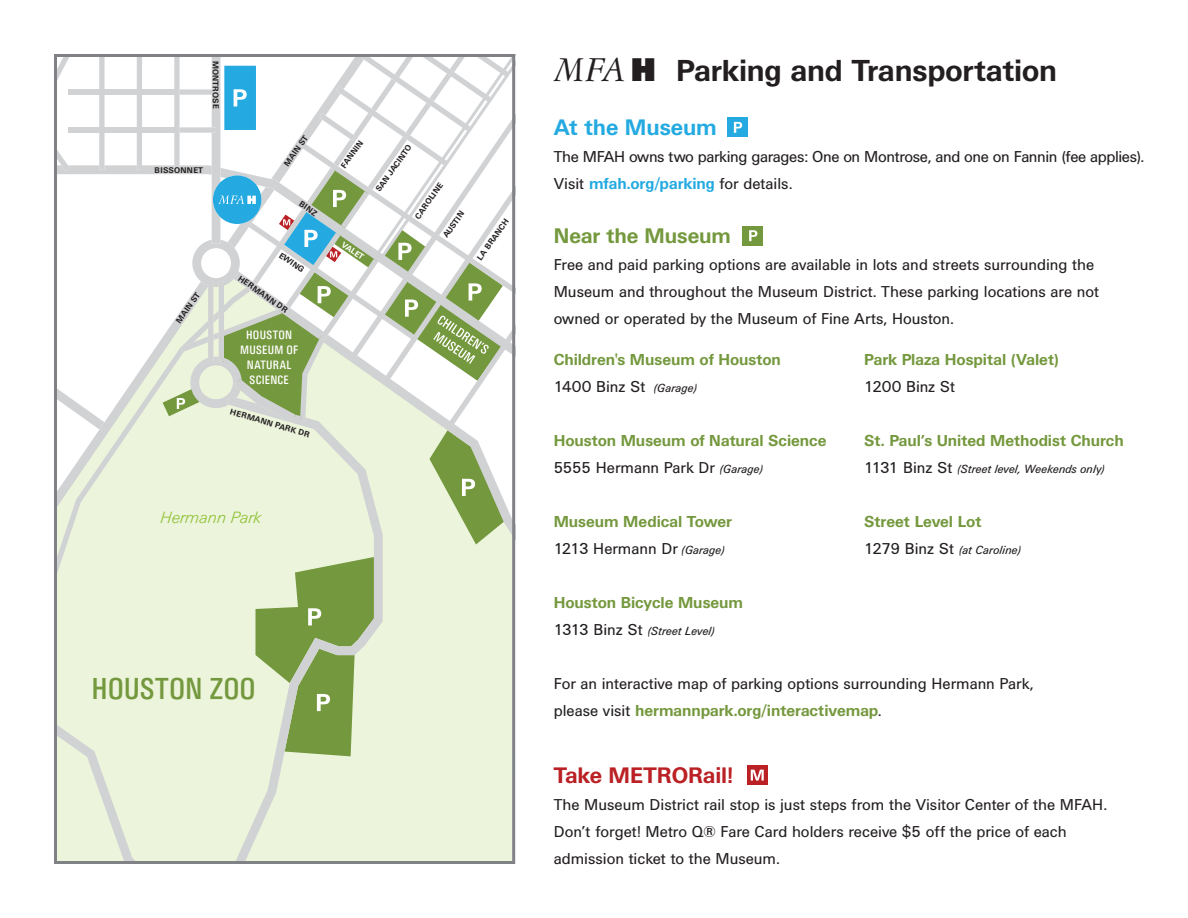
<style>
.page{position:relative;width:1188px;height:918px;background:#fff}
.page>*{position:absolute;margin:0;border:0;box-sizing:border-box;transform-origin:0 0}
.t1{font:700 34.5px "Univers Houston";letter-spacing:-.005em;color:#231f20}
.t2{font:30px "Univers Condensed BQ";color:#74983d}
.t3{font:700 25.5px "Univers Houston";letter-spacing:-.005em;color:#ba2024}
.t4{font:700 25.5px "Univers Houston";letter-spacing:-.005em;color:#24aae1}
.t5{font:700 24px "Univers Houston";color:#74983d}
.t6{font:italic 300 18.75px "Univers Houston";color:#99ca3b}
.t7{font:18px/27px "Univers Houston";letter-spacing:-.005em;color:#231f20}
.t8{font:700 18px/27px "Univers Houston";color:#74983d}
.t9{font:18px/27px "Univers Houston";letter-spacing:-.025em;color:#231f20}
.t10{font:italic 13.5px "Univers Houston";color:#231f20}
.t11{font:12px/15px "Univers Condensed BQ";letter-spacing:.025em;color:#fff;text-align:center}
.t12{font:700 9.3px "Univers Houston";letter-spacing:.02em;color:#231f20}
.t13{font:700 9.3px "Univers Houston";color:#fff}
.s1{font-family:"Garam Houston";font-weight:400;font-style:italic;font-size:37.5px}
.s2{font-weight:700;color:#24aae1}
.s3{font-weight:400;color:#231f20}
.s4{font-weight:400;font-style:italic;font-size:13.5px;color:#231f20}
.s5{font-style:normal;font-size:18px}
.s6{font-weight:700;color:#74983d}
</style>
<div class="page">
<svg style="left:54px;top:54px;width:461px;height:810px;fill:#ecf4dc"></svg>
<div style="left:727px;top:118px;width:20px;height:19px;background:#24aae1"></div>
<svg style="left:734px;top:122px;width:8px;height:11px"></svg>
<div style="left:742px;top:226px;width:21px;height:19px;background:#74983d"></div>
<div style="left:747px;top:765px;width:20px;height:20px;background:#ba2024"></div>
<svg style="left:749px;top:230px;width:8px;height:11px"></svg>
<svg style="left:751px;top:770px;width:13px;height:11px"></svg>
<p class="t12" style="left:220px;top:61px;width:49px;rotate:90deg">MONTROSE</p>
<p class="t12" style="left:155px;top:166px;width:50px">BISSONNET</p>
<p class="t12" style="left:174px;top:320px;width:37px;rotate:-55deg">MAIN ST</p>
<p class="t12" style="left:282px;top:163px;width:37px;rotate:-55deg">MAIN ST</p>
<p class="t12" style="left:374px;top:188px;width:57px;rotate:-55deg">SAN JACINTO</p>
<p class="t12" style="left:339px;top:164px;width:33px;rotate:-55deg">FANNIN</p>
<p class="t12" style="left:413px;top:215px;width:44px;rotate:-55deg">CAROLINE</p>
<p class="t12" style="left:303px;top:199px;width:21px;rotate:35deg">BINZ</p>
<p class="t12" style="left:441px;top:234px;width:32px;rotate:-55deg">AUSTIN</p>
<p class="t12" style="left:283px;top:250px;width:30px;rotate:35deg">EWING</p>
<p class="t12" style="left:242px;top:274px;width:60px;rotate:35deg">HERMANN DR</p>
<p class="t11" style="left:240px;top:328px;width:59px">HOUSTON<br>MUSEUM OF<br>NATURAL<br>SCIENCE</p>
<p class="t12" style="left:232px;top:407px;width:84px;rotate:17deg">HERMANN PARK DR</p>
<p class="t13" style="left:345px;top:240px;width:27px;rotate:35deg">VALET</p>
<p class="t12" style="left:475px;top:256px;width:50px;rotate:-55deg">LA BRANCH</p>
<p class="t6" style="left:161px;top:509px;width:102px">Hermann Park</p>
<h2 class="t2" style="left:92px;top:673px;width:166px">HOUSTON ZOO</h2>
<h1 class="t1" style="left:554px;top:54px;width:505px"><span class="s1">µ˙</span>Parking and Transportation</h1>
<h3 class="t4" style="left:554px;top:115px;width:165px">At the Museum</h3>
<p class="t9" style="left:554px;top:143px;width:592px">The MFAH owns two parking garages: One on Montrose, and one on Fannin (fee applies).<br>Visit <span class="s2">mfah.org/parking</span> for details.</p>
<h3 class="t5" style="left:554px;top:224px;width:179px">Near the Museum</h3>
<p class="t7" style="left:554px;top:251px;width:547px">Free and paid parking options are available in lots and streets surrounding the<br>Museum and throughout the Museum District. These parking locations are not owned or operated by the Museum of Fine Arts, Houston.</p>
<p class="t8" style="left:554px;top:347px;width:229px">Children's Museum of Houston<br><span class="s3">1400 Binz St</span> <span class="s4">(Garage)</span></p>
<p class="t8" style="left:554px;top:428px;width:274px">Houston Museum of Natural Science<br><span class="s3">5555 Hermann Park Dr</span> <span class="s4">(Garage)</span></p>
<p class="t8" style="left:554px;top:509px;width:180px">Museum Medical Tower<br><span class="s3">1213 Hermann Dr</span> <span class="s4">(Garage)</span></p>
<p class="t8" style="left:554px;top:590px;width:191px">Houston Bicycle Museum</p>
<p class="t10" style="left:554px;top:625px;width:162px"><span class="s5">1313 Binz St</span> (Street Level)</p>
<p class="t8" style="left:864px;top:347px;width:196px">Park Plaza Hospital (Valet)</p>
<p class="t7" style="left:864px;top:374px;width:93px">1200 Binz St</p>
<p class="t8" style="left:864px;top:428px;width:261px">St. Paul’s United Methodist Church</p>
<p class="t10" style="left:864px;top:463px;width:242px"><span class="s5">1131 Binz St</span> (Street level, Weekends only)</p>
<p class="t8" style="left:864px;top:509px;width:119px">Street Level Lot</p>
<p class="t10" style="left:864px;top:544px;width:158px"><span class="s5">1279 Binz St</span> (at Caroline)</p>
<p class="t7" style="left:554px;top:670px;width:482px">For an interactive map of parking options surrounding Hermann Park, please visit <span class="s6">hermannpark.org/interactivemap</span>.</p>
<h3 class="t3" style="left:554px;top:763px;width:181px">Take METRORail!</h3>
<p class="t7" style="left:554px;top:791px;width:555px">The Museum District rail stop is just steps from the Visitor Center of the MFAH.<br>Don’t forget! Metro Q® Fare Card holders receive $5 off the price of each admission ticket to the Museum.</p>
</div>
